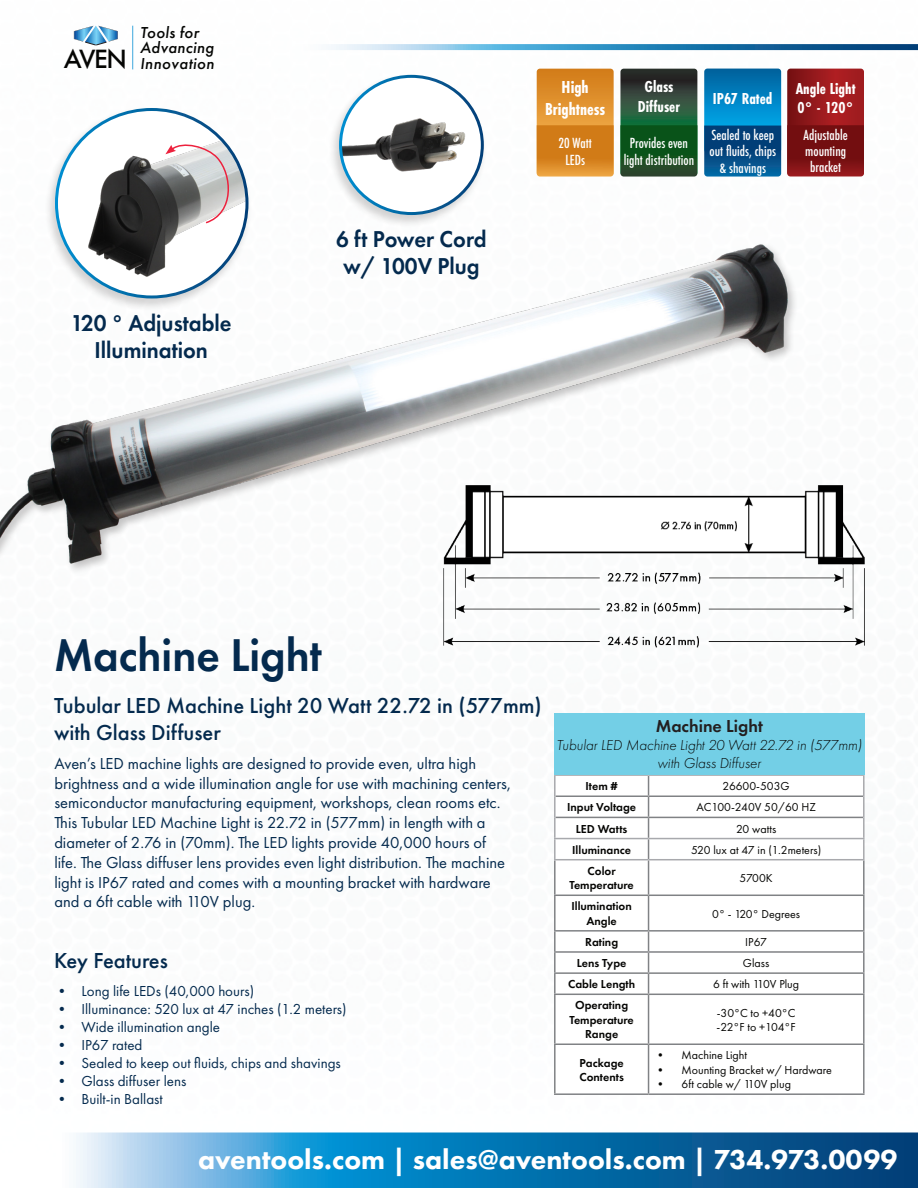
<style>
.page{position:relative;width:918px;height:1188px;background:#fff}
.page>*{position:absolute;margin:0;border:0;box-sizing:border-box;transform-origin:0 0}
.t1{font:600 47.7px "Futura PT";color:#042a4e;scale:.94 1}
.t2{font:800 28.5px "Futura PT";color:#fff}
.t3{font:600 23.85px/27px "Futura PT";color:#042a4e;scale:.94 1}
.t4{font:500 22.5px/27px "Futura PT";color:#042a4e}
.t5{font:700 18px/21.6px "Futura PT Cond";color:#fff;text-align:center}
.t6{font:600 18px "Futura PT";color:#231f20}
.t7{font:16.5px/19.8px "Futura PT";color:#042a4e}
.t8{font:700 16.5px/19.8px "Futura PT Cond";color:#fff;text-align:center}
.t9{font:italic 500 16.5px "Futura PT";letter-spacing:.02em;color:#040503}
.t10{font:15px "Futura PT";color:#042a4e}
.t11{font:italic 300 15px/18px "Futura PT";color:#040503;text-align:center}
.t12{font:500 condensed 13.5px/16.2px "Futura";color:#fff;text-align:center}
.t13{font:12px "Futura PT";color:#050503}
.t14{font:600 12px/14.4px "Futura PT";color:#050503;text-align:center}
.t15{font:600 12px "Futura PT";color:#050504}
.s1{font-style:normal;font-size:27.45px}
</style>
<div class="page">
<img style="left:0;top:244px;width:830px;height:328px">
<div style="left:44px;top:106px;width:208px;height:205px;background:#231f20;opacity:.2"></div>
<div style="left:56px;top:110px;width:191px;height:187px;background:#fff;border-radius:50%"></div>
<img style="left:56px;top:135px;width:191px;height:154px">
<div style="left:328px;top:73px;width:160px;height:155px;background:#231f20;opacity:.2"></div>
<img style="left:341px;top:76px;width:141px;height:138px">
<div style="left:339px;top:75px;width:145px;height:140px;border:3px solid #fff;border-radius:50%"></div>
<img style="left:443px;top:486px;width:422px;height:162px">
<svg style="left:165px;top:141px;width:70px;height:84px;background:#b6b1b2"></svg>
<svg style="left:556px;top:860px;width:307px;height:233px"></svg>
<hr style="left:554px;top:860px;width:2px;height:35px;background:#808285">
<hr style="left:648px;top:860px;width:1px;height:35px;background:#808285">
<hr style="left:863px;top:860px;width:2px;height:35px;background:#808285">
<hr style="left:554px;top:895px;width:95px;height:1px;background:#808285">
<hr style="left:554px;top:896px;width:2px;height:34px;background:#808285">
<hr style="left:649px;top:895px;width:216px;height:1px;background:#808285">
<hr style="left:648px;top:896px;width:1px;height:34px;background:#808285">
<hr style="left:863px;top:896px;width:2px;height:34px;background:#808285">
<hr style="left:554px;top:930px;width:95px;height:2px;background:#808285">
<hr style="left:649px;top:930px;width:216px;height:2px;background:#808285">
<svg style="left:554px;top:932px;width:311px;height:62px"></svg>
<hr style="left:863px;top:974px;width:2px;height:20px;background:#808285">
<hr style="left:554px;top:994px;width:95px;height:1px;background:#808285">
<hr style="left:554px;top:995px;width:2px;height:49px;background:#808285">
<hr style="left:649px;top:994px;width:216px;height:1px;background:#808285">
<hr style="left:648px;top:995px;width:1px;height:49px;background:#808285">
<hr style="left:863px;top:995px;width:2px;height:49px;background:#808285">
<hr style="left:554px;top:1044px;width:95px;height:1px;background:#808285">
<hr style="left:554px;top:1045px;width:2px;height:48px;background:#808285">
<hr style="left:649px;top:1044px;width:216px;height:1px;background:#808285">
<hr style="left:648px;top:1045px;width:1px;height:48px;background:#808285">
<hr style="left:863px;top:1045px;width:2px;height:48px;background:#808285">
<hr style="left:554px;top:1093px;width:95px;height:2px;background:#808285">
<hr style="left:649px;top:1093px;width:216px;height:2px;background:#808285">
<svg style="left:556px;top:776px;width:307px;height:83px"></svg>
<hr style="left:554px;top:774px;width:95px;height:2px;background:#a8a9ad">
<hr style="left:554px;top:776px;width:2px;height:20px;background:#a8a9ad">
<hr style="left:649px;top:774px;width:216px;height:2px;background:#a8a9ad">
<hr style="left:863px;top:776px;width:2px;height:20px;background:#a8a9ad">
<hr style="left:554px;top:796px;width:2px;height:21px;background:#a8a9ad">
<hr style="left:863px;top:796px;width:2px;height:21px;background:#a8a9ad">
<hr style="left:554px;top:817px;width:2px;height:21px;background:#a8a9ad">
<hr style="left:863px;top:817px;width:2px;height:21px;background:#a8a9ad">
<hr style="left:554px;top:838px;width:95px;height:1px;background:#a8a9ad">
<hr style="left:554px;top:839px;width:2px;height:20px;background:#a8a9ad">
<hr style="left:649px;top:838px;width:216px;height:1px;background:#a8a9ad">
<hr style="left:863px;top:839px;width:2px;height:20px;background:#a8a9ad">
<hr style="left:554px;top:859px;width:95px;height:1px;background:#a8a9ad">
<hr style="left:649px;top:859px;width:216px;height:1px;background:#a8a9ad">
<div style="left:554px;top:713px;width:311px;height:61px;background:#73cfe6"></div>
<svg style="left:537px;top:69px;width:77px;height:108px;background:#da8a27"></svg>
<svg style="left:620px;top:69px;width:77px;height:108px;background:#214d2d"></svg>
<svg style="left:704px;top:69px;width:77px;height:108px;background:#0368a4"></svg>
<svg style="left:787px;top:69px;width:77px;height:107px;background:#8a1518"></svg>
<hr style="left:132px;top:26px;width:1px;height:43px;background:#3da7dd">
<svg style="left:74px;top:26px;width:44px;height:20px"></svg>
<svg style="left:76px;top:1132px;width:842px;height:56px;background:#2981b7"></svg>
<svg style="left:331px;top:44px;width:587px;height:6px;background:#4a91bd"></svg>
<p class="t9" style="left:140px;top:22px;width:60px">Tools for</p>
<p class="t9" style="left:140px;top:38px;width:75px">Advancing</p>
<p class="t9" style="left:64px;top:53px;width:152px"><span class="s1">AVEN</span> Innovation</p>
<p class="t3" style="left:71px;top:309px;width:173px;text-align:center">120 ° Adjustable<br>Illumination</p>
<p class="t3" style="left:336px;top:225px;width:162px">6 ft Power Cord w/ 100V Plug</p>
<p class="t5" style="left:545px;top:77px;width:62px">High<br>Brightness</p>
<p class="t12" style="left:559px;top:135px;width:35px">20 Watt</p>
<p class="t12" style="left:565px;top:152px;width:21px">LEDs</p>
<p class="t8" style="left:638px;top:77px;width:44px">Glass<br>Diffuser</p>
<p class="t12" style="left:624px;top:135px;width:72px">Provides even light distribution</p>
<p class="t8" style="left:713px;top:88px;width:61px">IP67 Rated</p>
<p class="t12" style="left:710px;top:127px;width:68px">Sealed to keep out fluids, chips &amp; shavings</p>
<p class="t8" style="left:796px;top:78px;width:61px;text-align:left">Angle Light<br>0° - 120°</p>
<p class="t12" style="left:803px;top:127px;width:46px">Adjustable mounting bracket</p>
<p class="t1" style="left:54px;top:625px;width:287px">Machine Light</p>
<p class="t4" style="left:54px;top:692px;width:489px">Tubular LED Machine Light 20 Watt 22.72 in (577mm) with Glass Diffuser</p>
<p class="t7" style="left:54px;top:753px;width:458px">Aven’s LED machine lights are designed to provide even, ultra high brightness and a wide illumination angle for use with machining centers, semiconductor manufacturing equipment, workshops, clean rooms etc.<br>This Tubular LED Machine Light is 22.72 in (577mm) in length with a diameter of 2.76 in (70mm). The LED lights provide 40,000 hours of life. The Glass diffuser lens provides even light distribution. The machine light is IP67 rated and comes with a mounting bracket with hardware and a 6ft cable with 110V plug.</p>
<p class="t4" style="left:54px;top:947px;width:115px">Key Features</p>
<p class="t10" style="left:54px;top:982px;width:201px">• Long life LEDs (40,000 hours)</p>
<p class="t10" style="left:54px;top:1000px;width:294px">• Illuminance: 520 lux at 47 inches (1.2 meters)</p>
<p class="t10" style="left:54px;top:1018px;width:167px">• Wide illumination angle</p>
<p class="t10" style="left:54px;top:1036px;width:90px">• IP67 rated</p>
<p class="t10" style="left:54px;top:1054px;width:288px">• Sealed to keep out fluids, chips and shavings</p>
<p class="t10" style="left:54px;top:1072px;width:133px">• Glass diffuser lens</p>
<p class="t10" style="left:54px;top:1090px;width:110px">• Built-in Ballast</p>
<p class="t6" style="left:656px;top:714px;width:109px">Machine Light</p>
<p class="t11" style="left:557px;top:736px;width:307px">Tubular LED Machine Light 20 Watt 22.72 in (577mm) with Glass Diffuser</p>
<p class="t14" style="left:585px;top:779px;width:34px">Item #</p>
<p class="t13" style="left:723px;top:779px;width:69px">26600-503G</p>
<p class="t14" style="left:567px;top:800px;width:70px">Input Voltage</p>
<p class="t13" style="left:696px;top:800px;width:121px">AC100-240V 50/60 HZ</p>
<p class="t14" style="left:576px;top:821px;width:53px">LED Watts</p>
<p class="t13" style="left:736px;top:821px;width:42px">20 watts</p>
<p class="t14" style="left:572px;top:842px;width:60px">Illuminance</p>
<p class="t13" style="left:691px;top:843px;width:132px">520 lux at 47 in (1.2meters)</p>
<p class="t14" style="left:569px;top:864px;width:66px">Color<br>Temperature</p>
<p class="t13" style="left:740px;top:871px;width:35px">5700K</p>
<p class="t14" style="left:571px;top:899px;width:62px">Illumination<br>Angle</p>
<p class="t13" style="left:712px;top:907px;width:89px">0° - 120° Degrees</p>
<p class="t14" style="left:585px;top:935px;width:35px">Rating</p>
<p class="t13" style="left:745px;top:935px;width:23px">IP67</p>
<p class="t15" style="left:577px;top:956px;width:51px">Lens Type</p>
<p class="t13" style="left:743px;top:956px;width:28px">Glass</p>
<p class="t14" style="left:568px;top:977px;width:69px">Cable Length</p>
<p class="t13" style="left:713px;top:977px;width:88px">6 ft with 110V Plug</p>
<p class="t14" style="left:569px;top:998px;width:66px">Operating<br>Temperature<br>Range</p>
<p class="t13" style="left:717px;top:1006px;width:80px">-30°C to +40°C</p>
<p class="t13" style="left:717px;top:1020px;width:81px">-22°F to +104°F</p>
<p class="t14" style="left:579px;top:1055px;width:46px;text-align:left">Package<br>Contents</p>
<p class="t13" style="left:655px;top:1048px;width:94px">• Machine Light</p>
<p class="t13" style="left:655px;top:1063px;width:179px">• Mounting Bracket w/ Hardware</p>
<p class="t13" style="left:655px;top:1077px;width:138px">• 6ft cable w/ 110V plug</p>
<p class="t2" style="left:198px;top:1142px;width:701px">aventools.com | sales@aventools.com | 734.973.0099</p>
</div>
